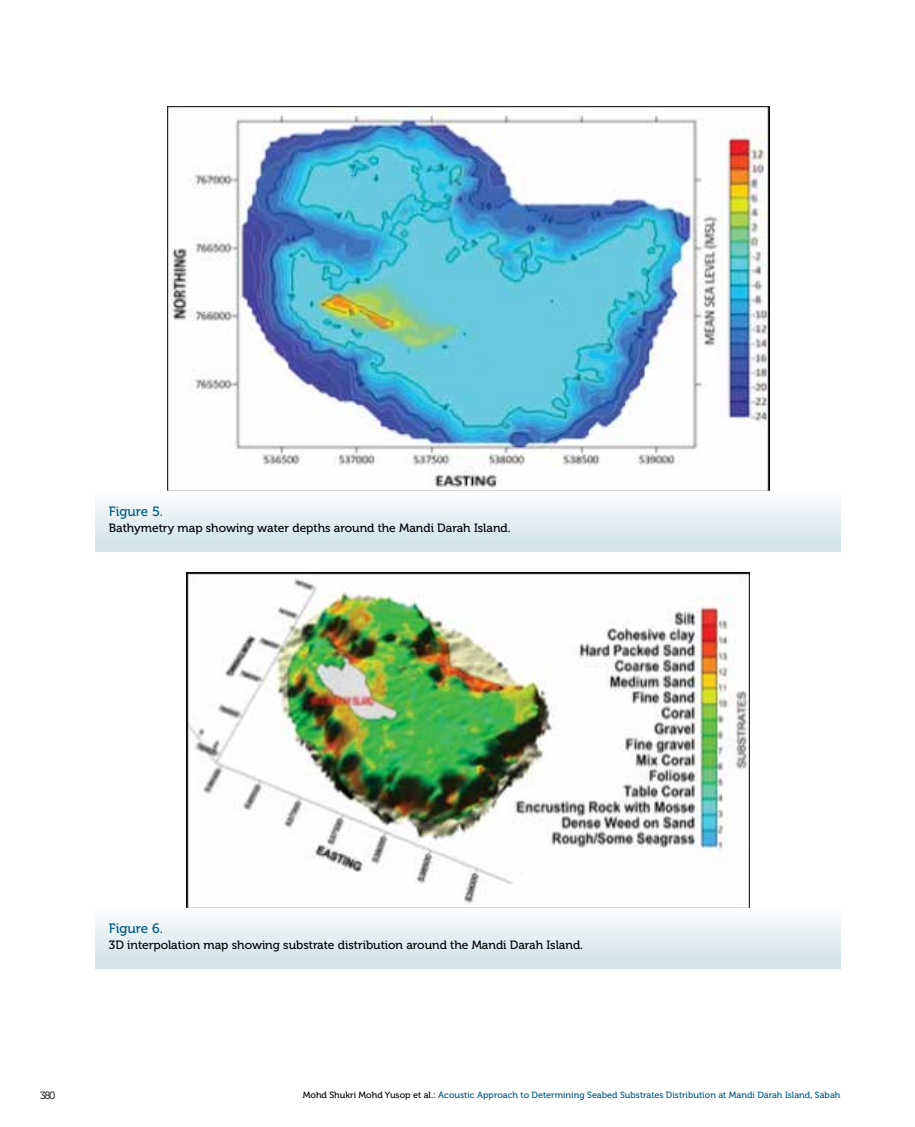
<style>
.page{position:relative;width:915px;height:1127px;background:#fff}
.page>*{position:absolute;margin:0;border:0;box-sizing:border-box;transform-origin:0 0}
.t1{font:13.5px "Museo 500";color:#00597c}
.t2{font:12px "Museo 500";color:#000}
.t3{font:10.5px "Museo 300";color:#000}
.t4{font:9px "Museo 500";color:#00597c}
.s1{color:#000}
</style>
<div class="page">
<img style="left:167px;top:106px;width:601px;height:384px">
<img style="left:186px;top:573px;width:563px;height:334px">
<div style="left:96px;top:490px;width:744px;height:62px;background:linear-gradient(to bottom,#fdfdfe,#cde1e8)"></div>
<div style="left:96px;top:907px;width:744px;height:62px;background:linear-gradient(to bottom,#fdfcfe,#cde1e8)"></div>
<p class="t1" style="left:109px;top:503px;width:56px">Figure 5.</p>
<p class="t2" style="left:109px;top:521px;width:403px">Bathymetry map showing water depths around the Mandi Darah Island.</p>
<p class="t1" style="left:109px;top:920px;width:55px">Figure 6.</p>
<p class="t2" style="left:109px;top:938px;width:475px">3D interpolation map showing substrate distribution around the Mandi Darah Island.</p>
<p class="t3" style="left:40px;top:1090px;width:17px">380</p>
<p class="t4" style="left:303px;top:1090px;width:539px"><span class="s1">Mohd Shukri Mohd Yusop et al.:</span> Acoustic Approach to Determining Seabed Substrates Distribution at Mandi Darah Island, Sabah</p>
</div>
